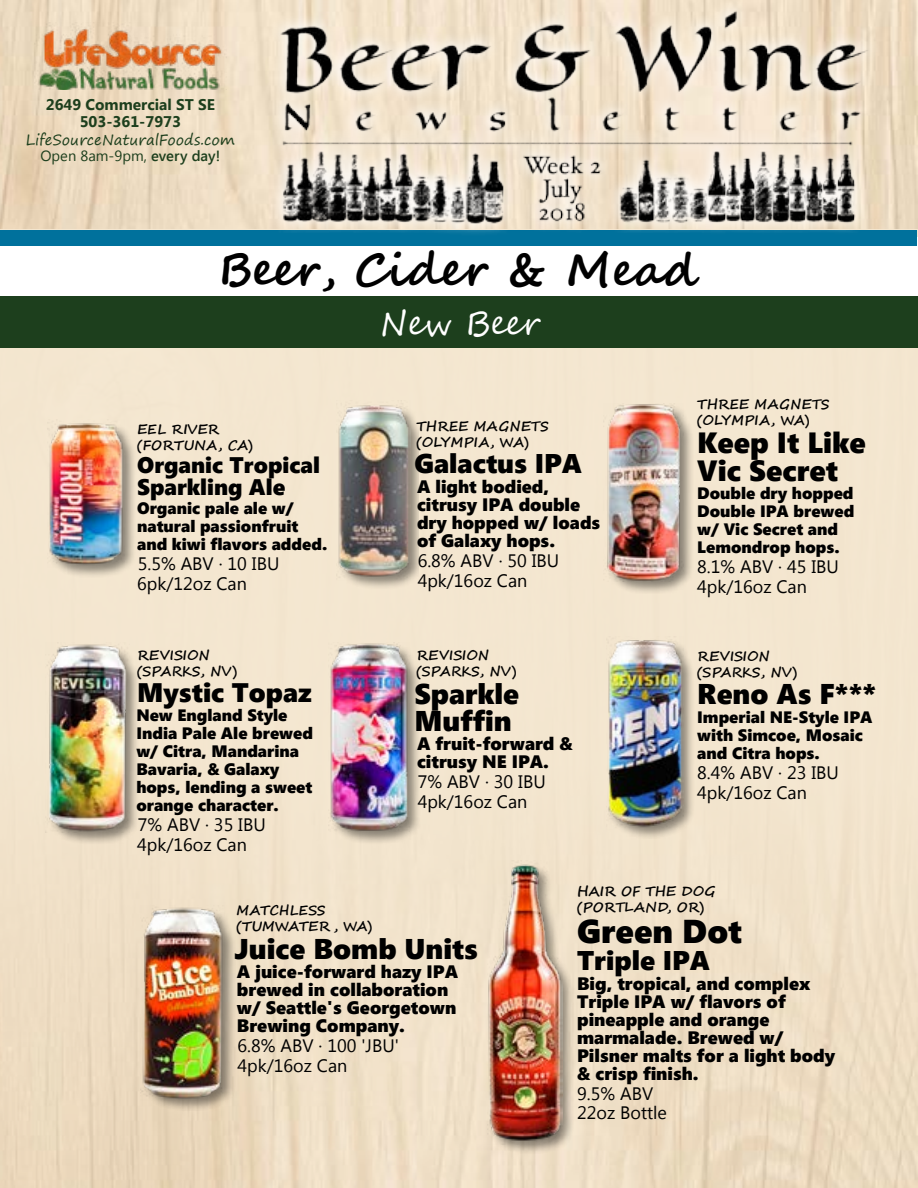
<style>
.page{position:relative;width:918px;height:1188px;background:#fff}
.page>*{position:absolute;margin:0;border:0;box-sizing:border-box;transform-origin:0 0}
.t1{font:700 45px "Segoe Script";color:#000}
.t2{font:33px "Segoe UI Black";color:#000}
.t3{font:33px "Segoe Script";letter-spacing:-.005em;color:#fff}
.t4{font:29.25px/27.3px "Segoe UI Black";color:#000}
.t5{font:28.5px/27px "Segoe UI Black";color:#000}
.t6{font:27px "Segoe UI Black";color:#000}
.t7{font:26.7px "Segoe UI Black";color:#000}
.t8{font:22.5px/22.5px "Segoe UI Black";color:#000}
.t9{font:18px/18px "Segoe UI Black";color:#000}
.t10{font:18px "Segoe UI";color:#000}
.t11{font:16.5px/18px "Segoe UI Black";color:#000}
.t12{font:700 15.45px/16.5px "Segoe UI";color:#1d3f1d;text-align:center}
.t13{font:14.7px "Segoe Print";color:#1d3f1d}
.t14{font:14.7px "Segoe UI";color:#1d3f1d}
.t15{font:700 13.5px/16.2px "Segoe Script";color:#000}
.s1{font-weight:600}
</style>
<div class="page">
<img style="left:0;top:0;width:918px;height:1188px">
<div style="left:0;top:230px;width:917px;height:958px;background:#f5e8d2"></div>
<div style="left:0;top:238px;width:918px;height:110px;background:#fff"></div>
<div style="left:0;top:296px;width:918px;height:52px;background:#1d3f1d"></div>
<div style="left:0;top:230px;width:917px;height:16px;background:#00719c"></div>
<img style="left:35px;top:22px;width:189px;height:67px">
<div style="left:49px;top:423px;width:87px;height:156px;background:#000;opacity:.44"></div>
<img style="left:48px;top:423px;width:77px;height:145px">
<div style="left:50px;top:645px;width:90px;height:200px;background:#000;opacity:.44"></div>
<img style="left:46px;top:644px;width:83px;height:189px">
<div style="left:338px;top:405px;width:81px;height:185px;background:#000;opacity:.44"></div>
<img style="left:338px;top:405px;width:72px;height:176px">
<div style="left:331px;top:643px;width:90px;height:202px;background:#000;opacity:.44"></div>
<img style="left:330px;top:642px;width:80px;height:190px">
<div style="left:142px;top:907px;width:95px;height:204px;background:#000;opacity:.44"></div>
<img style="left:140px;top:906px;width:85px;height:194px">
<div style="left:607px;top:404px;width:87px;height:190px;background:#000;opacity:.44"></div>
<img style="left:605px;top:404px;width:78px;height:177px">
<div style="left:608px;top:640px;width:87px;height:199px;background:#000;opacity:.44"></div>
<img style="left:608px;top:640px;width:76px;height:190px">
<div style="left:488px;top:864px;width:87px;height:291px;background:#000;opacity:.44"></div>
<img style="left:487px;top:861px;width:75px;height:284px">
<div style="left:267px;top:0;width:616px;height:237px;background:#fff;opacity:.86"></div>
<img style="left:883px;top:204px;width:23px;height:26px">
<img style="left:867px;top:204px;width:16px;height:31px">
<img style="left:850px;top:204px;width:17px;height:31px">
<img style="left:832px;top:204px;width:18px;height:31px">
<img style="left:800px;top:204px;width:32px;height:31px">
<img style="left:714px;top:204px;width:86px;height:31px">
<img style="left:659px;top:204px;width:55px;height:31px">
<img style="left:224px;top:204px;width:239px;height:31px">
<img style="left:224px;top:3px;width:53px;height:78px">
<img style="left:277px;top:3px;width:51px;height:39px">
<img style="left:328px;top:3px;width:50px;height:48px">
<img style="left:378px;top:3px;width:78px;height:48px">
<img style="left:456px;top:3px;width:97px;height:48px">
<img style="left:553px;top:3px;width:104px;height:43px">
<img style="left:657px;top:3px;width:30px;height:43px">
<img style="left:687px;top:3px;width:67px;height:43px">
<img style="left:754px;top:3px;width:152px;height:49px">
<img style="left:225px;top:42px;width:145px;height:39px">
<img style="left:294px;top:52px;width:61px;height:29px">
<img style="left:355px;top:51px;width:74px;height:30px">
<img style="left:429px;top:51px;width:58px;height:30px">
<img style="left:487px;top:37px;width:134px;height:44px">
<img style="left:542px;top:52px;width:60px;height:29px">
<img style="left:602px;top:46px;width:58px;height:35px">
<img style="left:660px;top:46px;width:137px;height:35px">
<img style="left:719px;top:52px;width:61px;height:29px">
<img style="left:780px;top:52px;width:126px;height:29px">
<img style="left:463px;top:204px;width:196px;height:31px">
<img style="left:224px;top:81px;width:682px;height:123px">
<p class="t12" style="left:46px;top:96px;width:171px">2649 Commercial ST SE<br>503-361-7973</p>
<p class="t13" style="left:26px;top:126px;width:211px">LifeSourceNaturalFoods.com</p>
<p class="t14" style="left:41px;top:145px;width:181px">Open 8am-9pm, <span class="s1">every day!</span></p>
<h1 class="t1" style="left:218px;top:234px;width:481px">Beer, Cider &amp; Mead</h1>
<h2 class="t3" style="left:380px;top:297px;width:161px">New Beer</h2>
<p class="t15" style="left:137px;top:421px;width:117px">EEL RIVER (FORTUNA, CA)</p>
<p class="t8" style="left:137px;top:452px;width:184px">Organic Tropical<br>Sparkling Ale</p>
<p class="t11" style="left:137px;top:498px;width:192px">Organic pale ale w/ natural passionfruit and kiwi flavors added.</p>
<p class="t15" style="left:416px;top:418px;width:134px">THREE MAGNETS (OLYMPIA, WA)</p>
<h3 class="t6" style="left:414px;top:444px;width:169px">Galactus IPA</h3>
<p class="t9" style="left:417px;top:477px;width:185px">A light bodied, citrusy IPA double dry hopped w/ loads of Galaxy hops.</p>
<p class="t10" style="left:138px;top:551px;width:143px">5.5% ABV · 10 IBU</p>
<p class="t10" style="left:418px;top:548px;width:143px">6.8% ABV · 50 IBU</p>
<p class="t10" style="left:137px;top:571px;width:111px">6pk/12oz Can</p>
<p class="t10" style="left:418px;top:568px;width:111px">4pk/16oz Can</p>
<p class="t15" style="left:697px;top:397px;width:134px">THREE MAGNETS (OLYMPIA, WA)</p>
<h3 class="t4" style="left:697px;top:428px;width:170px">Keep It Like<br>Vic Secret</h3>
<p class="t11" style="left:697px;top:484px;width:159px">Double dry hopped<br>Double IPA brewed w/ Vic Secret and<br>Lemondrop hops.</p>
<p class="t10" style="left:697px;top:554px;width:143px">8.1% ABV · 45 IBU</p>
<p class="t10" style="left:697px;top:574px;width:111px">4pk/16oz Can</p>
<p class="t15" style="left:137px;top:647px;width:102px">REVISION (SPARKS, NV)</p>
<p class="t15" style="left:416px;top:647px;width:102px">REVISION (SPARKS, NV)</p>
<p class="t15" style="left:697px;top:648px;width:102px">REVISION (SPARKS, NV)</p>
<h3 class="t7" style="left:137px;top:673px;width:176px">Mystic Topaz</h3>
<p class="t11" style="left:136px;top:705px;width:178px">New England Style<br>India Pale Ale brewed w/ Citra, Mandarina<br>Bavaria, &amp; Galaxy hops, lending a sweet orange character.</p>
<h3 class="t5" style="left:414px;top:678px;width:106px">Sparkle<br>Muffin</h3>
<p class="t9" style="left:417px;top:734px;width:157px">A fruit-forward &amp; citrusy NE IPA.</p>
<p class="t10" style="left:418px;top:769px;width:130px">7% ABV · 30 IBU</p>
<p class="t10" style="left:418px;top:789px;width:111px">4pk/16oz Can</p>
<h3 class="t5" style="left:697px;top:679px;width:181px">Reno As F***</h3>
<p class="t11" style="left:697px;top:707px;width:177px">Imperial NE-Style IPA with Simcoe, Mosaic and Citra hops.</p>
<p class="t10" style="left:697px;top:760px;width:143px">8.4% ABV · 23 IBU</p>
<p class="t10" style="left:697px;top:780px;width:111px">4pk/16oz Can</p>
<p class="t10" style="left:138px;top:812px;width:130px">7% ABV · 35 IBU</p>
<p class="t10" style="left:137px;top:832px;width:111px">4pk/16oz Can</p>
<p class="t15" style="left:236px;top:902px;width:138px">MATCHLESS (TUMWATER , WA)</p>
<h3 class="t5" style="left:234px;top:933px;width:245px">Juice Bomb Units</h3>
<p class="t9" style="left:237px;top:962px;width:223px">A juice-forward hazy IPA brewed in collaboration w/ Seattle's Georgetown<br>Brewing Company.</p>
<p class="t10" style="left:238px;top:1033px;width:163px">6.8% ABV · 100 'JBU'</p>
<p class="t10" style="left:238px;top:1053px;width:111px">4pk/16oz Can</p>
<p class="t15" style="left:577px;top:883px;width:140px">HAIR OF THE DOG (PORTLAND, OR)</p>
<h2 class="t2" style="left:577px;top:907px;width:166px">Green Dot</h2>
<h3 class="t6" style="left:577px;top:941px;width:134px">Triple IPA</h3>
<p class="t9" style="left:577px;top:973px;width:259px">Big, tropical, and complex<br>Triple IPA w/ flavors of pineapple and orange marmalade. Brewed w/<br>Pilsner malts for a light body &amp; crisp finish.</p>
<p class="t10" style="left:577px;top:1081px;width:78px">9.5% ABV</p>
<p class="t10" style="left:577px;top:1101px;width:91px">22oz Bottle</p>
</div>
